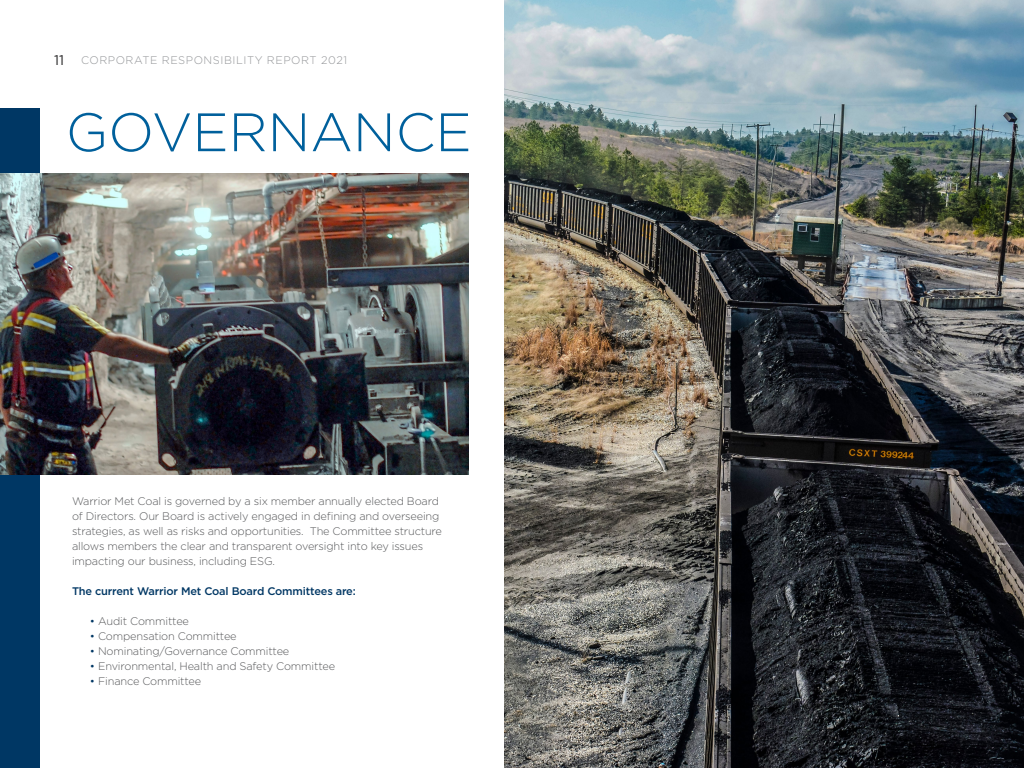
<style>
.page{position:relative;width:1024px;height:768px;background:#fff}
.page>*{position:absolute;margin:0;border:0;box-sizing:border-box;transform-origin:0 0}
.t1{font:300 54px "Gotham";color:#00609c}
.t2{font:300 11px/15px "Gotham";letter-spacing:-.015em;color:#58595b}
.t3{font:500 11px "Gotham";letter-spacing:-.015em;color:#003764}
.t4{font:300 11px "Gotham";letter-spacing:.05em;color:#939598}
.s1{font-weight:400;font-size:14px;color:#292829}
.s2{color:#003764}
</style>
<div class="page">
<div style="left:0;top:108px;width:40px;height:660px;background:#003764"></div>
<img style="left:0;top:174px;width:469px;height:301px">
<img style="left:504px;top:0;width:520px;height:768px">
<p class="t4" style="left:54px;top:53px;width:295px"><span class="s1">11</span> CORPORATE RESPONSIBILITY REPORT 2021</p>
<h1 class="t1" style="left:66px;top:98px;width:407px">GOVERNANCE</h1>
<p class="t2" style="left:72px;top:493px;width:372px">Warrior Met Coal is governed by a six member annually elected Board of Directors. Our Board is actively engaged in defining and overseeing strategies, as well as risks and opportunities. The Committee structure allows members the clear and transparent oversight into key issues impacting our business, including ESG.</p>
<p class="t3" style="left:72px;top:584px;width:285px">The current Warrior Met Coal Board Committees are:</p>
<p class="t2" style="left:90px;top:613px;width:101px"><span class="s2">•</span> Audit Committee</p>
<p class="t2" style="left:90px;top:628px;width:148px"><span class="s2">•</span> Compensation Committee</p>
<p class="t2" style="left:90px;top:643px;width:201px"><span class="s2">•</span> Nominating/Governance Committee</p>
<p class="t2" style="left:90px;top:658px;width:247px"><span class="s2">•</span> Environmental, Health and Safety Committee</p>
<p class="t2" style="left:90px;top:673px;width:113px"><span class="s2">•</span> Finance Committee</p>
</div>
